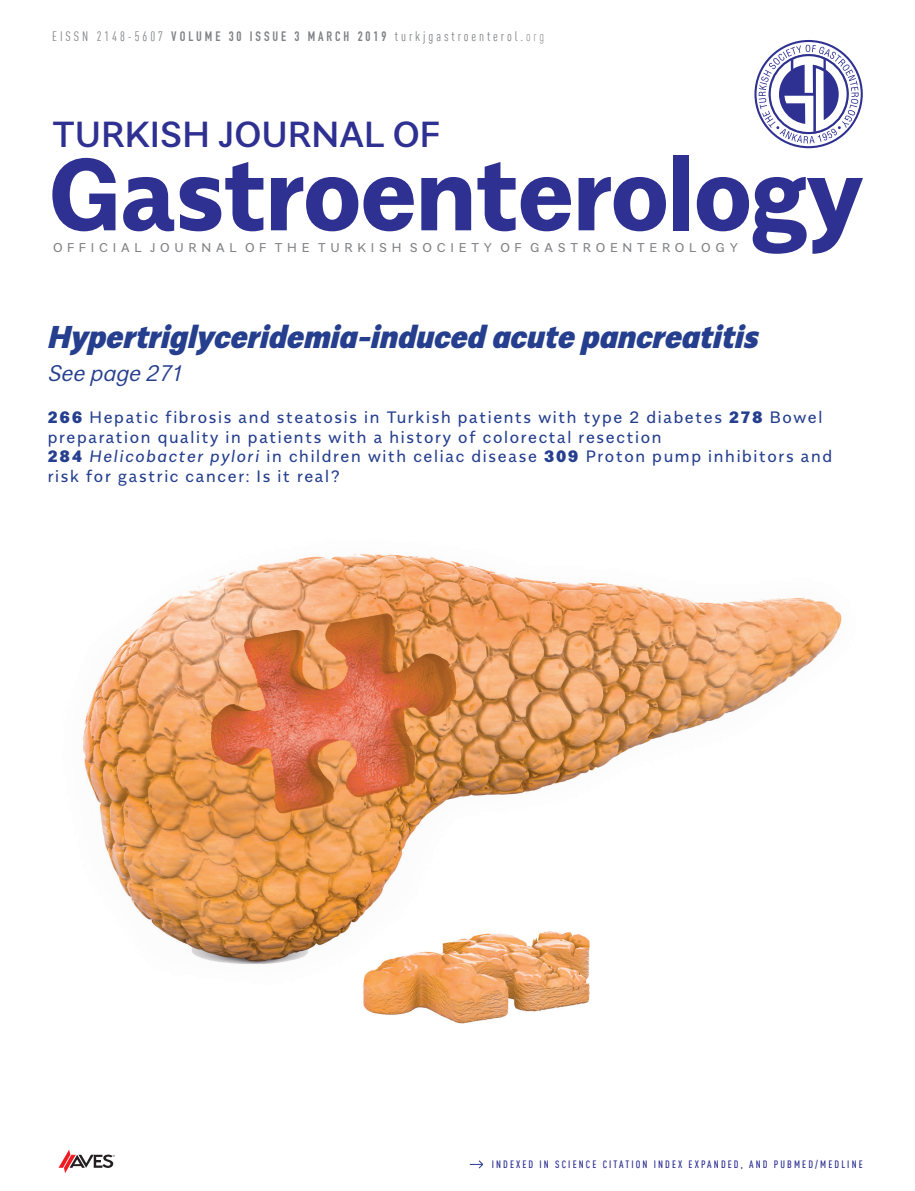
<style>
.page{position:relative;width:915px;height:1191px;background:#fff}
.page>*{position:absolute;margin:0;border:0;box-sizing:border-box;transform-origin:0 0}
.t1{font:700 102px "Alergia Normal";letter-spacing:-.01em;color:#2e3092}
.t2{font:500 36.15px "Alergia Normal";color:#2e3092}
.t3{font:italic 900 31.5px "Alergia Normal";color:#253f8e}
.t4{font:italic 300 22.5px "Alergia Normal";color:#253f8e}
.t5{font:16.5px/19.5px "Alergia Normal";letter-spacing:.1em;color:#253f8e}
.t6{font:13.5px "DIN Cond";letter-spacing:.215em;color:#808285}
.t7{font:12.75px "Alergia Normal";color:#808285}
.t8{font:500 10.5px "DIN Cond";letter-spacing:.2em;color:#2e3092}
.s1{font-family:"DIN Condensed";font-weight:700}
.s2{font-weight:300}
.s3{font-weight:900}
.s4{font-style:italic}
</style>
<div class="page">
<svg style="left:754px;top:40px;width:108px;height:108px"></svg>
<svg style="left:58px;top:1149px;width:57px;height:24px"></svg>
<img style="left:83px;top:554px;width:759px;height:470px">
<svg style="left:469px;top:1160px;width:14px;height:8px"></svg>
<p class="t6" style="left:52px;top:29px;width:493px">EISSN 2148-5607 <span class="s1">VOLUME 30 ISSUE 3 MARCH 2019</span> turkjgastroenterol.<span class="s2">org</span></p>
<p class="t2" style="left:53px;top:106px;width:388px">TURKISH JOURNAL OF</p>
<p class="t1" style="left:48px;top:113px;width:816px">Gastroenterology</p>
<p class="t7" style="left:53px;top:238px;width:686px">O F F I C I A L J O U R N A L O F T H E T U R K I S H S O C I E T Y O F G A S T R O E N T E R O L O G Y</p>
<p class="t3" style="left:48px;top:311px;width:715px">Hypertriglyceridemia-induced acute pancreatitis</p>
<p class="t4" style="left:48px;top:356px;width:139px">See page 271</p>
<p class="t5" style="left:48px;top:406px;width:775px"><span class="s3">266</span> Hepatic fibrosis and steatosis in Turkish patients with type 2 diabetes <span class="s3">278</span> Bowel preparation quality in patients with a history of colorectal resection</p>
<p class="t5" style="left:48px;top:445px;width:785px"><span class="s3">284</span> <span class="s4">Helicobacter pylori</span> in children with celiac disease <span class="s3">309</span> Proton pump inhibitors and risk for gastric cancer: Is it real?</p>
<p class="t8" style="left:491px;top:1158px;width:372px">INDEXED IN SCIENCE CITATION INDEX EXPANDED, AND PUBMED/MEDLINE</p>
</div>
